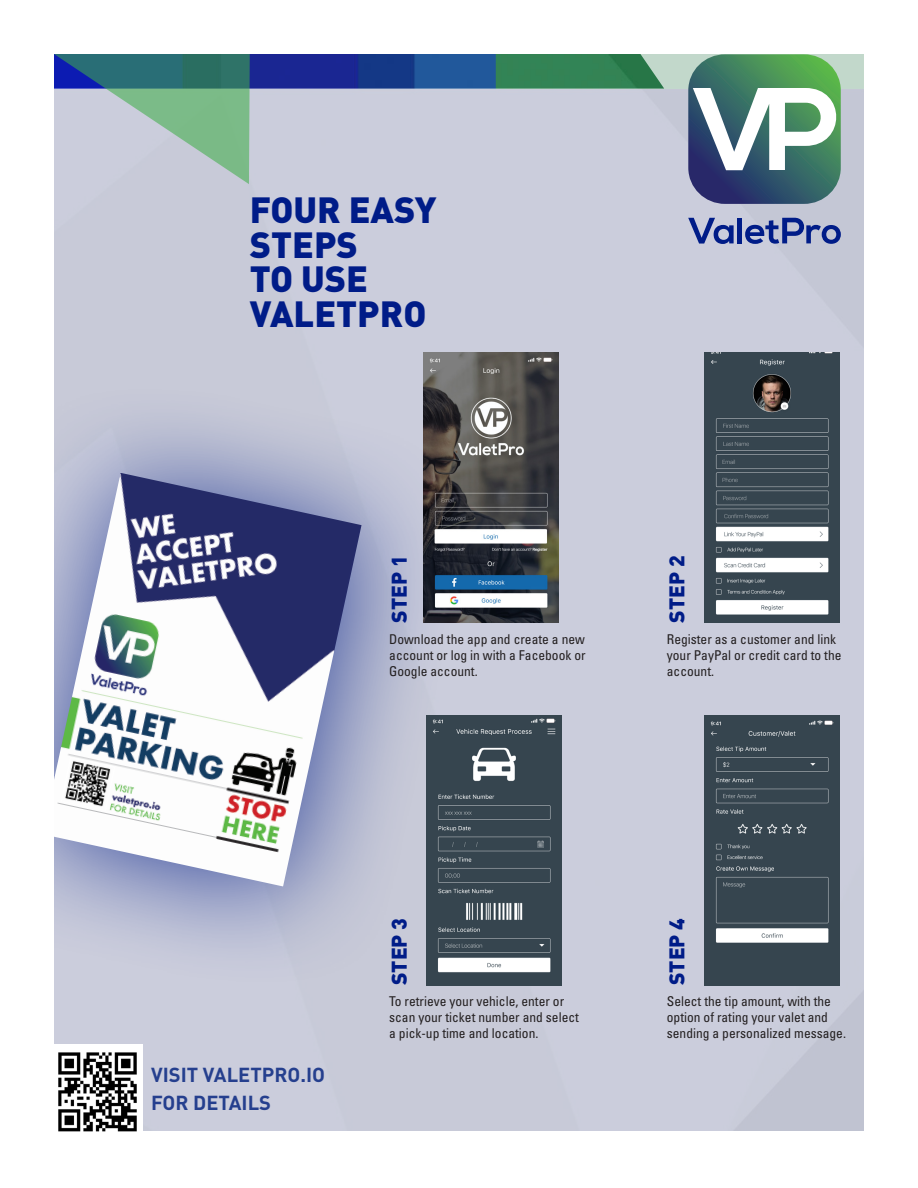
<style>
.page{position:relative;width:918px;height:1188px;background:#fff}
.page>*{position:absolute;margin:0;border:0;box-sizing:border-box;transform-origin:0 0}
.t1{font:900 36px/34.5px "DIN";color:#001c88}
.t2{font:900 21px "DIN";color:#001c88}
.t3{font:700 20.1px "DIN";color:#253f8e}
.text_copy{font:condensed 13.5px/16.2px "Univers";color:#231f20}
</style>
<div class="page">
<div style="left:54px;top:54px;width:810px;height:1077px;background:#cbcddc"></div>
<img style="left:250px;top:54px;width:414px;height:35px">
<svg style="left:688px;top:54px;width:153px;height:150px"></svg>
<svg style="left:688px;top:218px;width:46px;height:26px"></svg>
<div style="left:737px;top:218px;width:5px;height:25px;background:#001c88"></div>
<svg style="left:745px;top:218px;width:96px;height:26px;background:#7582b6"></svg>
<svg style="left:54px;top:54px;width:196px;height:130px;background:#88aba9"></svg>
<div style="left:54px;top:381px;width:409px;height:609px;background:#001c88;opacity:.75"></div>
<img style="left:54px;top:473px;width:308px;height:413px">
<div style="left:53px;top:1044px;width:90px;height:88px;background:#fff"></div>
<img style="left:58px;top:1052px;width:79px;height:80px">
<svg style="left:61px;top:757px;width:55px;height:54px"></svg>
<img style="left:62px;top:758px;width:52px;height:52px">
<img style="left:424px;top:353px;width:135px;height:270px">
<img style="left:704px;top:715px;width:135px;height:270px">
<img style="left:427px;top:715px;width:135px;height:270px">
<img style="left:704px;top:353px;width:135px;height:270px">
<p class="t1" style="left:250px;top:191px;width:188px">FOUR EASY<br>STEPS</p>
<p class="t1" style="left:250px;top:260px;width:120px">TO USE</p>
<p class="t1" style="left:250px;top:295px;width:178px">VALETPRO</p>
<p class="t2" style="left:385px;top:623px;width:69px;rotate:-90deg">STEP 1</p>
<p class="text_copy" style="left:389px;top:631px;width:198px;text-align:justify">Download the app and create a new account or log in with a Facebook or Google account.</p>
<p class="t2" style="left:663px;top:623px;width:69px;rotate:-90deg">STEP 2</p>
<p class="text_copy" style="left:667px;top:631px;width:176px">Register as a customer and link your PayPal or credit card to the account.</p>
<p class="t2" style="left:385px;top:985px;width:69px;rotate:-90deg">STEP 3</p>
<p class="t2" style="left:663px;top:985px;width:69px;rotate:-90deg">STEP 4</p>
<p class="t3" style="left:151px;top:1062px;width:175px">VISIT VALETPRO.IO</p>
<p class="t3" style="left:151px;top:1089px;width:121px">FOR DETAILS</p>
<p class="text_copy" style="left:389px;top:993px;width:191px">To retrieve your vehicle, enter or scan your ticket number and select a pick-up time and location.</p>
<p class="text_copy" style="left:667px;top:993px;width:181px">Select the tip amount, with the option of rating your valet and sending a personalized message.</p>
</div>
